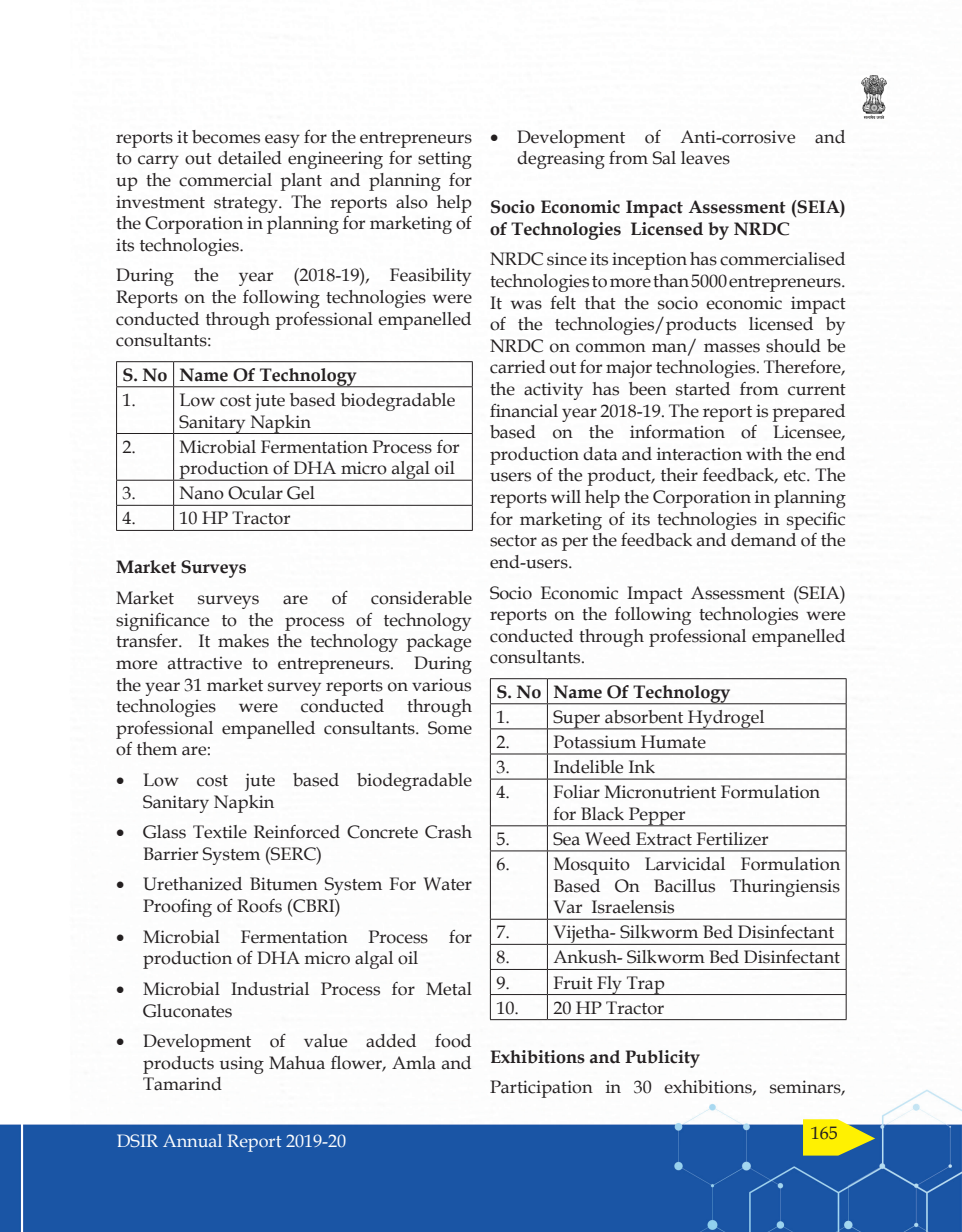
<style>
.page{position:relative;width:962px;height:1232px;background:#fff}
.page>*{position:absolute;margin:0;border:0;box-sizing:border-box;transform-origin:0 0}
.t1{font:18px/21.6px "Book Antiqua";color:#231f20}
.t2{font:700 18px/21.6px "Book Antiqua";color:#231f20}
.t3{font:18px "Book Antiqua";color:#fff}
</style>
<div class="page">
<img style="left:23px;top:75px;width:938px;height:1156px">
<div style="left:0;top:1124px;width:20px;height:107px;background:#1a55a5"></div>
<svg style="left:802px;top:1119px;width:72px;height:36px;background:#d4d431"></svg>
<img style="left:861px;top:76px;width:25px;height:42px">
<hr style="left:116px;top:361px;width:57px;height:1px;background:#231f20">
<svg style="left:116px;top:362px;width:1px;height:24px"></svg>
<hr style="left:173px;top:361px;width:299px;height:1px;background:#231f20">
<svg style="left:173px;top:362px;width:1px;height:24px"></svg>
<svg style="left:472px;top:362px;width:1px;height:24px"></svg>
<hr style="left:116px;top:386px;width:57px;height:1px;background:#231f20">
<hr style="left:116px;top:387px;width:1px;height:46px;background:#231f20">
<hr style="left:173px;top:386px;width:299px;height:1px;background:#231f20">
<hr style="left:173px;top:387px;width:1px;height:46px;background:#231f20">
<hr style="left:472px;top:387px;width:1px;height:46px;background:#231f20">
<hr style="left:116px;top:433px;width:57px;height:1px;background:#231f20">
<hr style="left:116px;top:434px;width:1px;height:46px;background:#231f20">
<hr style="left:173px;top:433px;width:299px;height:1px;background:#231f20">
<hr style="left:173px;top:434px;width:1px;height:46px;background:#231f20">
<hr style="left:472px;top:434px;width:1px;height:46px;background:#231f20">
<hr style="left:116px;top:480px;width:57px;height:1px;background:#231f20">
<hr style="left:173px;top:480px;width:299px;height:1px;background:#231f20">
<hr style="left:116px;top:505px;width:57px;height:1px;background:#231f20">
<svg style="left:116px;top:480px;width:1px;height:50px"></svg>
<hr style="left:173px;top:505px;width:299px;height:1px;background:#231f20">
<svg style="left:173px;top:480px;width:1px;height:50px"></svg>
<svg style="left:472px;top:480px;width:1px;height:50px"></svg>
<hr style="left:116px;top:530px;width:57px;height:1px;background:#231f20">
<hr style="left:173px;top:530px;width:299px;height:1px;background:#231f20">
<hr style="left:490px;top:678px;width:57px;height:1px;background:#231f20">
<hr style="left:547px;top:678px;width:299px;height:1px;background:#231f20">
<hr style="left:490px;top:703px;width:57px;height:1px;background:#231f20">
<hr style="left:547px;top:703px;width:299px;height:1px;background:#231f20">
<hr style="left:490px;top:728px;width:57px;height:1px;background:#231f20">
<hr style="left:547px;top:728px;width:299px;height:1px;background:#231f20">
<hr style="left:490px;top:753px;width:57px;height:1px;background:#231f20">
<svg style="left:490px;top:679px;width:1px;height:99px"></svg>
<hr style="left:547px;top:753px;width:299px;height:1px;background:#231f20">
<svg style="left:547px;top:679px;width:1px;height:99px"></svg>
<svg style="left:845px;top:679px;width:1px;height:99px"></svg>
<hr style="left:490px;top:778px;width:57px;height:1px;background:#231f20">
<hr style="left:490px;top:779px;width:1px;height:46px;background:#231f20">
<hr style="left:547px;top:778px;width:299px;height:1px;background:#231f20">
<hr style="left:547px;top:779px;width:1px;height:46px;background:#231f20">
<hr style="left:845px;top:779px;width:1px;height:46px;background:#231f20">
<hr style="left:490px;top:825px;width:57px;height:1px;background:#231f20">
<svg style="left:490px;top:826px;width:1px;height:24px"></svg>
<hr style="left:547px;top:825px;width:299px;height:1px;background:#231f20">
<svg style="left:547px;top:826px;width:1px;height:24px"></svg>
<svg style="left:845px;top:826px;width:1px;height:24px"></svg>
<hr style="left:490px;top:850px;width:57px;height:1px;background:#231f20">
<hr style="left:490px;top:851px;width:1px;height:67px;background:#231f20">
<hr style="left:547px;top:850px;width:299px;height:1px;background:#231f20">
<hr style="left:547px;top:851px;width:1px;height:67px;background:#231f20">
<hr style="left:845px;top:851px;width:1px;height:67px;background:#231f20">
<hr style="left:490px;top:918px;width:57px;height:1px;background:#231f20">
<hr style="left:547px;top:918px;width:299px;height:1px;background:#231f20">
<hr style="left:490px;top:943px;width:57px;height:1px;background:#231f20">
<hr style="left:547px;top:943px;width:299px;height:1px;background:#231f20">
<hr style="left:490px;top:968px;width:57px;height:1px;background:#231f20">
<hr style="left:547px;top:968px;width:299px;height:1px;background:#231f20">
<hr style="left:490px;top:994px;width:57px;height:1px;background:#231f20">
<svg style="left:490px;top:919px;width:1px;height:100px"></svg>
<hr style="left:547px;top:994px;width:299px;height:1px;background:#231f20">
<svg style="left:547px;top:919px;width:1px;height:100px"></svg>
<svg style="left:845px;top:919px;width:1px;height:100px"></svg>
<hr style="left:490px;top:1019px;width:57px;height:1px;background:#231f20">
<hr style="left:547px;top:1019px;width:299px;height:1px;background:#231f20">
<p class="t1" style="left:116px;top:126px;width:357px;text-align:justify">reports it becomes easy for the entrepreneurs to carry out detailed engineering for setting up the commercial plant and planning for investment strategy. The reports also help the Corporation in planning for marketing of its technologies.</p>
<p class="t1" style="left:116px;top:265px;width:357px;text-align:justify">During the year (2018-19), Feasibility Reports on the following technologies were conducted through professional empanelled consultants:</p>
<p class="t2" style="left:122px;top:364px;width:236px">s. no name of technology</p>
<p class="t1" style="left:122px;top:389px;width:15px">1.</p>
<p class="t1" style="left:179px;top:389px;width:277px">Low cost jute based biodegradable<br>Sanitary Napkin</p>
<p class="t1" style="left:122px;top:436px;width:15px">2.</p>
<p class="t1" style="left:179px;top:436px;width:281px">Microbial Fermentation Process for production of DHA micro algal oil</p>
<p class="t1" style="left:122px;top:482px;width:15px">3.</p>
<p class="t1" style="left:179px;top:482px;width:137px">Nano Ocular Gel</p>
<p class="t1" style="left:122px;top:508px;width:15px">4.</p>
<p class="t1" style="left:179px;top:508px;width:112px">10 HP Tractor</p>
<p class="t2" style="left:116px;top:557px;width:132px">Market Surveys</p>
<p class="t1" style="left:116px;top:587px;width:59px">Market</p>
<p class="t1" style="left:197px;top:587px;width:64px">surveys</p>
<p class="t1" style="left:283px;top:587px;width:26px">are</p>
<p class="t1" style="left:331px;top:587px;width:17px">of</p>
<p class="t1" style="left:116px;top:587px;width:357px;text-align:justify;text-indent:255px">considerable significance to the process of technology transfer. It makes the technology package more attractive to entrepreneurs. During the year 31 market survey reports on various technologies</p>
<p class="t1" style="left:116px;top:695px;width:357px;text-align:justify;text-indent:291px">through professional empanelled consultants. Some of them are:</p>
<p class="t1" style="left:143px;top:769px;width:330px;text-indent:-27px">• Low cost jute based biodegradable<br>Sanitary Napkin</p>
<p class="t1" style="left:143px;top:821px;width:330px;text-indent:-27px">• Glass Textile Reinforced Concrete Crash<br>Barrier System (SERC)</p>
<p class="t1" style="left:143px;top:873px;width:330px;text-indent:-27px">• Urethanized Bitumen System For Water<br>Proofing of Roofs (CBRI)</p>
<p class="t1" style="left:143px;top:926px;width:330px;text-indent:-27px">• Microbial Fermentation Process for production of DHA micro algal oil</p>
<p class="t1" style="left:143px;top:978px;width:330px;text-indent:-27px">• Microbial Industrial Process for Metal<br>Gluconates</p>
<p class="t1" style="left:143px;top:1030px;width:330px;text-align:justify;text-indent:-27px">• Development of value added food products using Mahua flower, Amla and Tamarind</p>
<p class="t1" style="left:239px;top:695px;width:41px">were</p>
<p class="t1" style="left:301px;top:695px;width:85px">conducted</p>
<p class="t3" style="left:117px;top:1129px;width:231px">DSIR Annual Report 2019-20</p>
<p class="t1" style="left:517px;top:126px;width:330px;text-indent:-27px">• Development of Anti-corrosive and degreasing from Sal leaves</p>
<p class="t2" style="left:490px;top:196px;width:357px">socio economic Impact Assessment (seIA) of Technologies Licensed by NRDC</p>
<p class="t1" style="left:490px;top:249px;width:357px;text-align:justify">NRDC since its inception has commercialised technologies to more than 5000 entrepreneurs.<br>It was felt that the socio economic impact of the technologies/products licensed by NRDC on common man/ masses should be carried out for major technologies. Therefore, the activity has been started from current financial year 2018-19. The report is prepared based on the information of Licensee, production data and interaction with the end users of the product, their feedback, etc. The reports will help the Corporation in planning for marketing of its technologies in specific sector as per the feedback and demand of the end-users.</p>
<p class="t1" style="left:490px;top:582px;width:357px;text-align:justify">Socio Economic Impact Assessment (SEIA) reports on the following technologies were conducted through professional empanelled consultants.</p>
<p class="t2" style="left:496px;top:681px;width:236px">s. no name of technology</p>
<p class="t1" style="left:496px;top:706px;width:15px">1.</p>
<p class="t1" style="left:553px;top:706px;width:213px">Super absorbent Hydrogel</p>
<p class="t1" style="left:496px;top:731px;width:15px">2.</p>
<p class="t1" style="left:553px;top:731px;width:154px">Potassium Humate</p>
<p class="t1" style="left:496px;top:756px;width:15px">3.</p>
<p class="t1" style="left:553px;top:756px;width:103px">Indelible Ink</p>
<p class="t1" style="left:496px;top:781px;width:15px">4.</p>
<p class="t1" style="left:553px;top:781px;width:268px">Foliar Micronutrient Formulation for Black Pepper</p>
<p class="t1" style="left:496px;top:828px;width:15px">5.</p>
<p class="t1" style="left:553px;top:828px;width:216px">Sea Weed Extract Fertilizer</p>
<p class="t1" style="left:496px;top:853px;width:15px">6.</p>
<p class="t1" style="left:553px;top:853px;width:288px;text-align:justify">Mosquito Larvicidal Formulation Based On Bacillus Thuringiensis Var Israelensis</p>
<p class="t1" style="left:496px;top:921px;width:15px">7.</p>
<p class="t1" style="left:553px;top:921px;width:282px">Vijetha- Silkworm Bed Disinfectant</p>
<p class="t1" style="left:496px;top:946px;width:15px">8.</p>
<p class="t1" style="left:553px;top:946px;width:288px">Ankush- Silkworm Bed Disinfectant</p>
<p class="t1" style="left:496px;top:971px;width:15px">9.</p>
<p class="t1" style="left:553px;top:971px;width:113px">Fruit Fly Trap</p>
<p class="t1" style="left:496px;top:996px;width:169px">10. 20 HP Tractor</p>
<p class="t2" style="left:490px;top:1045px;width:211px">Exhibitions and Publicity</p>
<p class="t1" style="left:490px;top:1076px;width:357px">Participation in 30 exhibitions, seminars,</p>
<p class="t1" style="left:810px;top:1122px;width:28px">165</p>
</div>
